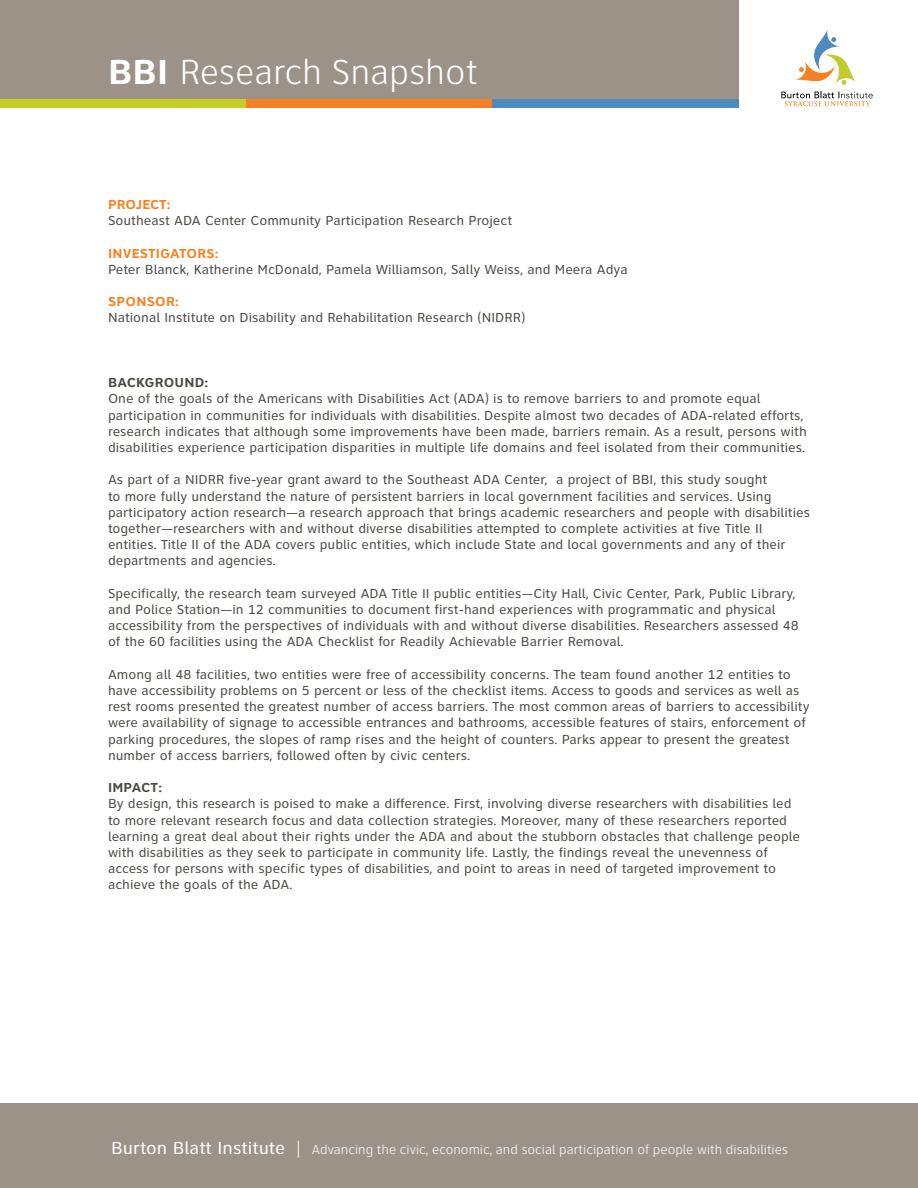
<style>
.page{position:relative;width:918px;height:1188px;background:#fff}
.page>*{position:absolute;margin:0;border:0;box-sizing:border-box;transform-origin:0 0}
.t1{font:300 36px "Clearview Text";color:#fff}
.t2{font:13.5px/16.2px "Clearview Text";color:#4d4a45}
.t3{font:300 13.5px "Clearview Text";color:#fff}
.t4{font:700 13.5px "Clearview Text";color:#f58122}
.t5{font:700 13.5px "Clearview Text";letter-spacing:.015em;color:#4d4a45}
.s1{font-weight:700}
.s2{font-weight:400;font-size:18px}
.s3{font-size:18px}
</style>
<div class="page">
<div style="left:0;top:1104px;width:918px;height:84px;background:#9c9288"></div>
<div style="left:0;top:99px;width:246px;height:9px;background:#c3d021"></div>
<div style="left:246px;top:99px;width:246px;height:9px;background:#f68026"></div>
<div style="left:492px;top:99px;width:247px;height:9px;background:#4e8abe"></div>
<div style="left:0;top:0;width:739px;height:99px;background:#9c9288"></div>
<svg style="left:781px;top:30px;width:92px;height:76px"></svg>
<h1 class="t1" style="left:108px;top:53px;width:372px"><span class="s1">BBI</span> Research Snapshot</h1>
<p class="t4" style="left:108px;top:197px;width:64px">PROJECT:</p>
<p class="t2" style="left:108px;top:213px;width:406px">Southeast ADA Center Community Participation Research Project</p>
<p class="t4" style="left:108px;top:245px;width:81px">INVESTI GATOR</p>
<p class="t4" style="left:207px;top:245px;width:14px">S:</p>
<p class="t2" style="left:108px;top:261px;width:521px">Peter Blanck, Katherine McDonald, Pamela Williamson, Sally Weiss, and Meera Adya</p>
<p class="t4" style="left:108px;top:294px;width:10px">SPO</p>
<p class="t4" style="left:136px;top:294px;width:44px">NSOR:</p>
<p class="t2" style="left:108px;top:310px;width:419px">National Institute on Disability and Rehabilitation Research (NIDRR)</p>
<p class="t5" style="left:108px;top:375px;width:102px">BACKGRO UND:</p>
<p class="t2" style="left:108px;top:391px;width:700px">One of the goals of the Americans with Disabilities Act (ADA) is to remove barriers to and promote equal participation in communities for individuals with disabilities. Despite almost two decades of ADA-related efforts, research indicates that although some improvements have been made, barriers remain. As a result, persons with disabilities experience participation disparities in multiple life domains and feel isolated from their communities.</p>
<p class="t2" style="left:108px;top:472px;width:703px">As part of a NIDRR five-year grant award to the Southeast ADA Center, a project of BBI, this study sought<br>to more fully understand the nature of persistent barriers in local government facilities and services. Using participatory action research—a research approach that brings academic researchers and people with disabilities together—researchers with and without diverse disabilities attempted to complete activities at five Title II entities. Title II of the ADA covers public entities, which include State and local governments and any of their departments and agencies.</p>
<p class="t2" style="left:108px;top:585px;width:692px">Specifically, the research team surveyed ADA Title II public entities—City Hall, Civic Center, Park, Public Library, and Police Station—in 12 communities to document first-hand experiences with programmatic and physical accessibility from the perspectives of individuals with and without diverse disabilities. Researchers assessed 48 of the 60 facilities using the ADA Checklist for Readily Achievable Barrier Removal.</p>
<p class="t2" style="left:108px;top:666px;width:703px">Among all 48 facilities, two entities were free of accessibility concerns. The team found another 12 entities to have accessibility problems on 5 percent or less of the checklist items. Access to goods and services as well as rest rooms presented the greatest number of access barriers. The most common areas of barriers to accessibility were availability of signage to accessible entrances and bathrooms, accessible features of stairs, enforcement of parking procedures, the slopes of ramp rises and the height of counters. Parks appear to present the greatest number of access barriers, followed often by civic centers.</p>
<p class="t5" style="left:108px;top:780px;width:55px">IMPACT:</p>
<p class="t2" style="left:108px;top:796px;width:694px">By design, this research is poised to make a difference. First, involving diverse researchers with disabilities led to more relevant research focus and data collection strategies. Moreover, many of these researchers reported learning a great deal about their rights under the ADA and about the stubborn obstacles that challenge people with disabilities as they seek to participate in community life. Lastly, the findings reveal the unevenness of access for persons with specific types of disabilities, and point to areas in need of targeted improvement to achieve the goals of the ADA.</p>
<p class="t3" style="left:111px;top:1142px;width:678px"><span class="s2">Burton Blatt Institute</span> <span class="s3">|</span> Advancing the civic, economic, and social participation of people with disabilities</p>
</div>
